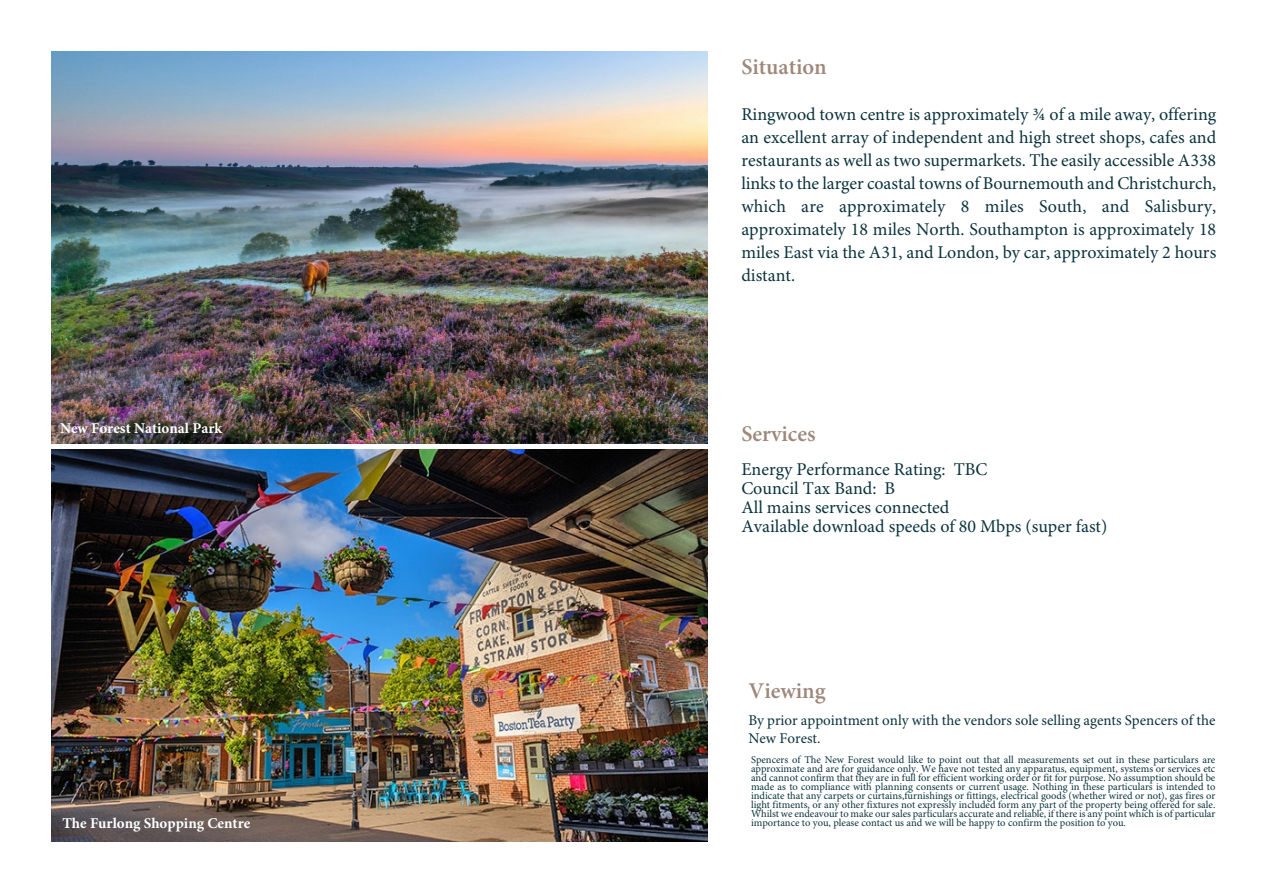
<style>
.page{position:relative;width:1263px;height:893px;background:#fff}
.page>*{position:absolute;margin:0;border:0;box-sizing:border-box;transform-origin:0 0}
.t1{font:600 22.5px "Minion Pro";color:#9e887b}
.t2{font:18px/23px "Minion Pro";color:#0b333d;text-align:justify}
.t3{font:15px/18.1px "Minion Pro";color:#0b333d}
.t4{font:700 15px "Minion Pro";color:#fff}
.t5{font:10.5px/9px "Minion Pro";color:#0b333d;text-align:justify}
</style>
<div class="page">
<img style="left:51px;top:52px;width:656px;height:392px">
<img style="left:51px;top:450px;width:657px;height:392px">
<h3 class="t4" style="left:60px;top:423px;width:164px">New Forest National Park</h3>
<h3 class="t4" style="left:62px;top:817px;width:189px">The Furlong Shopping Centre</h3>
<h1 class="t1" style="left:741px;top:58px;width:87px">Situation</h1>
<p class="t2" style="left:741px;top:104px;width:476px">Ringwood town centre is approximately ¾ of a mile away, offering an excellent array of independent and high street shops, cafes and restaurants as well as two supermarkets. The easily accessible A338 links to the larger coastal towns of Bournemouth and Christchurch, which are approximately 8 miles South, and Salisbury, approximately 18 miles North. Southampton is approximately 18 miles East via the A31, and London, by car, approximately 2 hours distant.</p>
<h1 class="t1" style="left:741px;top:425px;width:76px">Services</h1>
<h2 class="t2" style="left:741px;top:461px;width:367px;line-height:19.2px;text-align:left">Energy Performance Rating: TBC<br>Council Tax Band: B<br>All mains services connected<br>Available download speeds of 80 Mbps (super fast)</h2>
<h1 class="t1" style="left:748px;top:682px;width:79px">Viewing</h1>
<h3 class="t3" style="left:748px;top:712px;width:468px">By prior appointment only with the vendors sole selling agents Spencers of the<br>New Forest.</h3>
<p class="t5" style="left:751px;top:756px;width:466px">Spencers of The New Forest would like to point out that all measurements set out in these particulars are approximate and are for guidance only. We have not tested any apparatus, equipment, systems or services etc and cannot confirm that they are in full for efficient working order or fit for purpose. No assumption should be made as to compliance with planning consents or current usage. Nothing in these particulars is intended to indicate that any carpets or curtains,furnishings or fittings, electrical goods (whether wired or not), gas fires or light fitments, or any other fixtures not expressly included form any part of the property being offered for sale.<br>Whilst we endeavour to make our sales particulars accurate and reliable, if there is any point which is of particular importance to you, please contact us and we will be happy to confirm the position to you.</p>
</div>
